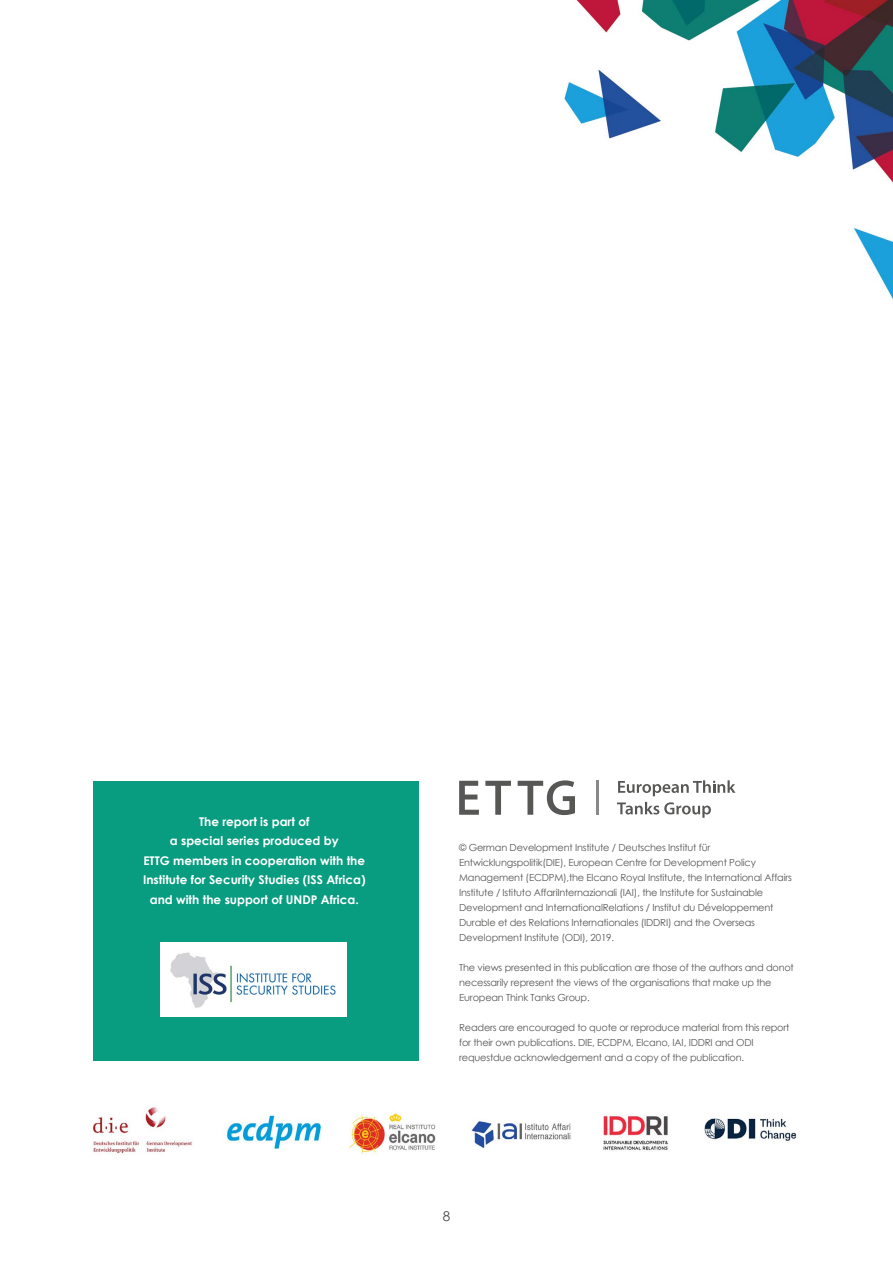
<style>
.page{position:relative;width:893px;height:1263px;background:#fff}
.page>*{position:absolute;margin:0;border:0;box-sizing:border-box;transform-origin:0 0}
.t1{font:13.5px "Century Gothic";color:#4a4a49}
.t2{font:700 12px/19.5px "Century Gothic";color:#fff;text-align:center}
.t3{font:9.75px/15px "Century Gothic";letter-spacing:-.02em;color:#575756}
</style>
<div class="page">
<img style="left:564px;top:0;width:329px;height:300px">
<svg style="left:459px;top:781px;width:20px;height:34px"></svg>
<svg style="left:485px;top:781px;width:26px;height:34px"></svg>
<svg style="left:518px;top:780px;width:57px;height:35px"></svg>
<svg style="left:618px;top:780px;width:117px;height:16px"></svg>
<svg style="left:617px;top:802px;width:94px;height:16px"></svg>
<hr style="left:596px;top:781px;width:2px;height:34px;background:#575756">
<img style="left:91px;top:1107px;width:706px;height:48px">
<div style="left:94px;top:781px;width:325px;height:280px;background:#089c80"></div>
<div style="left:161px;top:943px;width:186px;height:74px;background:#fff"></div>
<img style="left:170px;top:952px;width:166px;height:56px">
<p class="t2" style="left:143px;top:811px;width:224px">The report is part of<br>a special series produced by<br>ETTG members in cooperation with the Institute for Security Studies (ISS Africa) and with the support of UNDP Africa.</p>
<p class="t3" style="left:459px;top:840px;width:334px">© German Development Institute / Deutsches Institut für Entwicklungspolitik(DIE), European Centre for Development Policy Management (ECDPM),the Elcano Royal Institute, the International Affairs Institute / Istituto AffariInternazionali (IAI), the Institute for Sustainable Development and InternationalRelations / Institut du Développement Durable et des Relations Internationales (IDDRI) and the Overseas Development Institute (ODI), 2019.</p>
<p class="t3" style="left:459px;top:960px;width:336px">The views presented in this publication are those of the authors and donot necessarily represent the views of the organisations that make up the<br>European Think Tanks Group.</p>
<p class="t3" style="left:459px;top:1020px;width:332px">Readers are encouraged to quote or reproduce material from this report for their own publications. DIE, ECDPM, Elcano, IAI, IDDRI and ODI requestdue acknowledgement and a copy of the publication.</p>
<h1 class="t1" style="left:443px;top:1207px;width:9px">8</h1>
</div>
